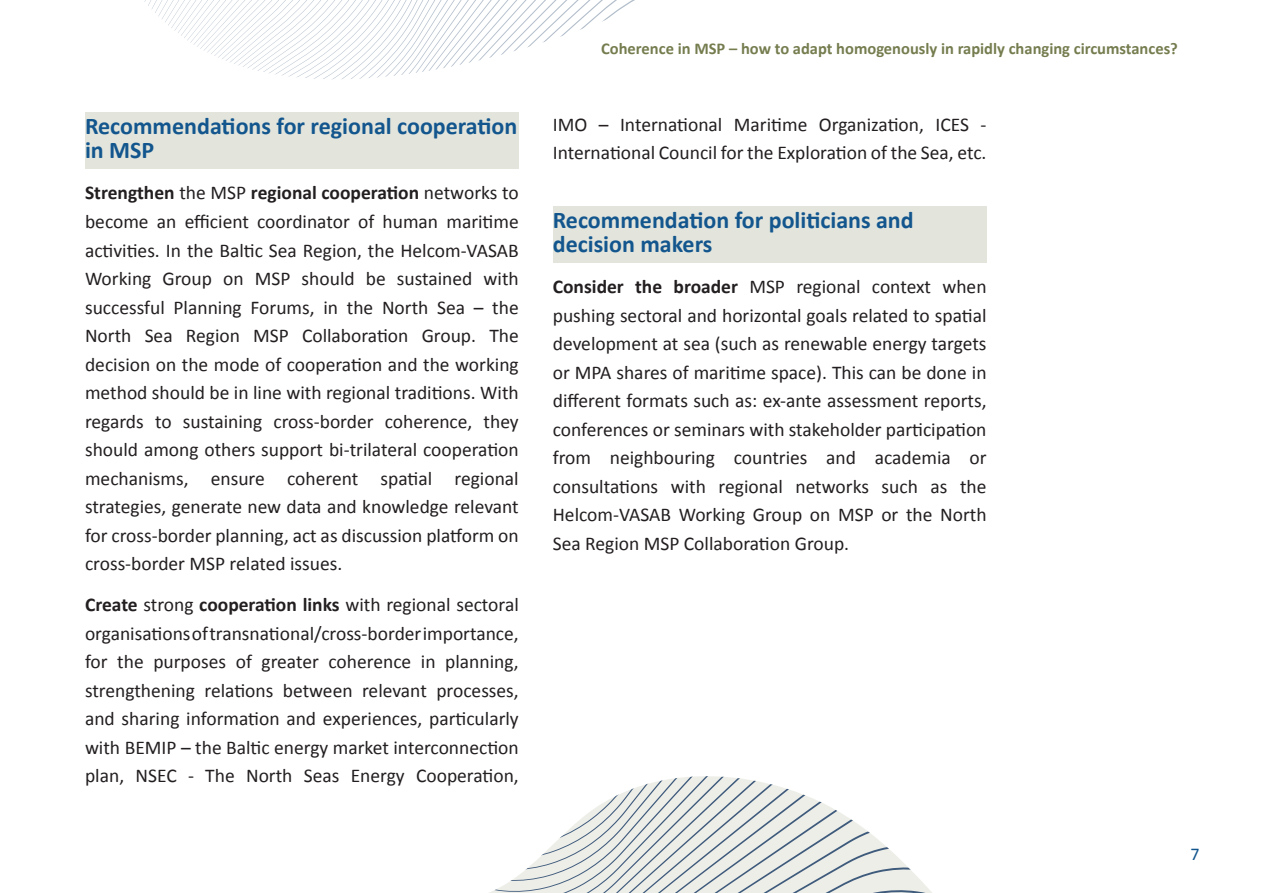
<style>
.page{position:relative;width:1263px;height:893px;background:#fff}
.page>*{position:absolute;margin:0;border:0;box-sizing:border-box;transform-origin:0 0}
.t1{font:700 24px/24px "Calibri";color:#13568e}
.t2{font:19.5px/28.5px "Calibri";color:#231f20;text-align:justify}
.t3{font:18px "Calibri";color:#13568e}
.t4{font:700 16.5px "Calibri";color:#757d4f}
.s1{font-weight:700}
</style>
<div class="page">
<div style="left:85px;top:112px;width:434px;height:56px;background:#e3e5dc"></div>
<div style="left:553px;top:206px;width:433px;height:56px;background:#e3e5dc"></div>
<svg style="left:681px;top:776px;width:251px;height:117px"></svg>
<svg style="left:489px;top:778px;width:422px;height:115px;fill:#eeeee9"></svg>
<svg style="left:144px;top:0;width:491px;height:80px"></svg>
<p class="t1" style="left:85px;top:113px;width:434px">Recommendations for regional cooperation in MSP</p>
<p class="t2" style="left:85px;top:178px;width:435px"><span class="s1">Strengthen</span> the MSP <span class="s1">regional cooperation</span> networks to become an efficient coordinator of human maritime activities. In the Baltic Sea Region, the Helcom-VASAB Working Group on MSP should be sustained with successful Planning Forums, in the North Sea – the North Sea Region MSP Collaboration Group. The decision on the mode of cooperation and the working method should be in line with regional traditions. With regards to sustaining cross-border coherence, they should among others support bi-trilateral cooperation mechanisms, ensure coherent spatial regional strategies, generate new data and knowledge relevant for cross-border planning, act as discussion platform on cross-border MSP related issues.</p>
<p class="t2" style="left:85px;top:590px;width:435px"><span class="s1">Create</span> strong <span class="s1">cooperation links</span> with regional sectoral organisations of transnational/cross-border importance, for the purposes of greater coherence in planning, strengthening relations between relevant processes, and sharing information and experiences, particularly with BEMIP – the Baltic energy market interconnection plan, NSEC - The North Seas Energy Cooperation,</p>
<p class="t4" style="left:601px;top:37px;width:578px">Coherence in MSP – how to adapt homogenously in rapidly changing circumstances?</p>
<p class="t2" style="left:553px;top:110px;width:435px">IMO – International Maritime Organization, ICES -<br>International Council for the Exploration of the Sea, etc.</p>
<p class="t1" style="left:553px;top:207px;width:362px">Recommendation for politicians and decision makers</p>
<p class="t2" style="left:553px;top:272px;width:435px"><span class="s1">Consider the broader</span> MSP regional context when pushing sectoral and horizontal goals related to spatial development at sea (such as renewable energy targets or MPA shares of maritime space). This can be done in different formats such as: ex-ante assessment reports, conferences or seminars with stakeholder participation from neighbouring countries and academia or consultations with regional networks such as the Helcom-VASAB Working Group on MSP or the North Sea Region MSP Collaboration Group.</p>
<p class="t3" style="left:1190px;top:841px;width:11px">7</p>
</div>
